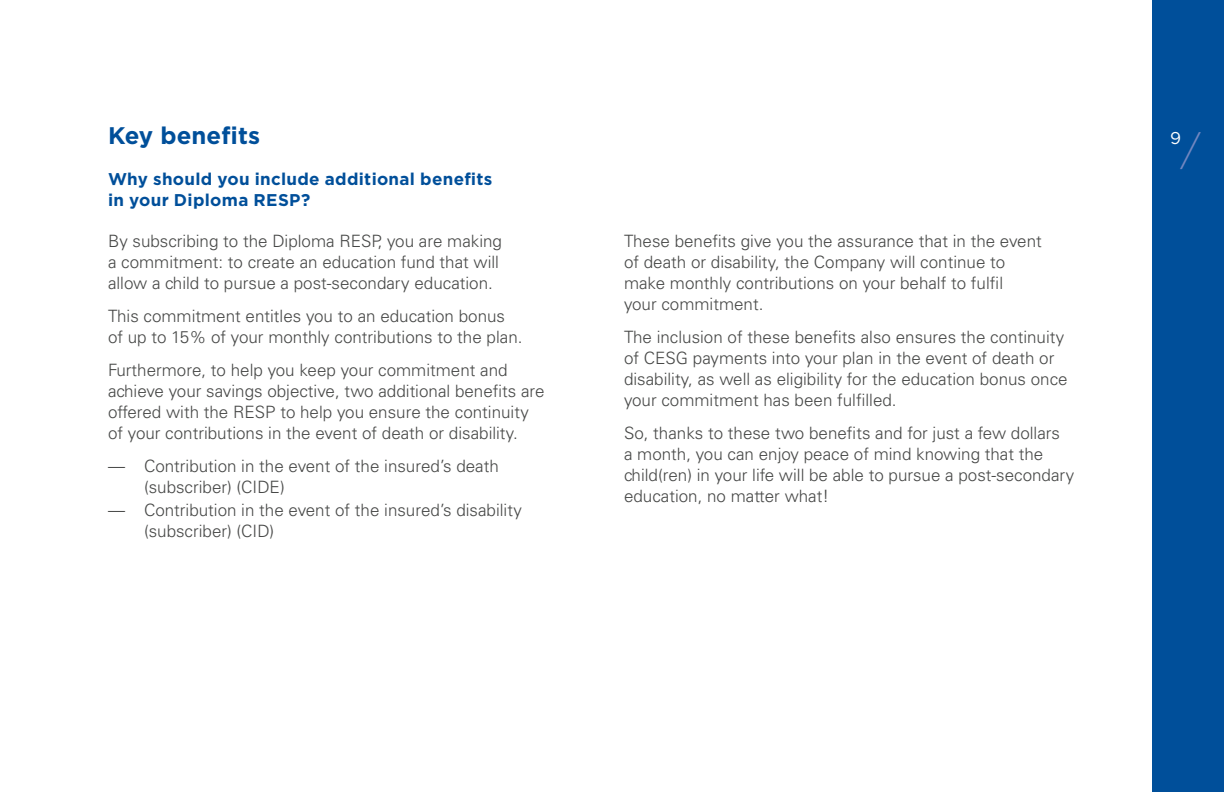
<style>
.page{position:relative;width:1224px;height:792px;background:#fff}
.page>*{position:absolute;margin:0;border:0;box-sizing:border-box;transform-origin:0 0}
.t1{font:300 40px "Gotham";color:#7287c0}
.t2{font:700 24px "Gotham";letter-spacing:.005em;color:#004f9a}
.t3{font:300 17px/21px "Univers";color:#474847}
.t4{font:700 17px/21px "Gotham";letter-spacing:.02em;color:#004f9a}
.t5{font:17px "Gotham";color:#fff}
</style>
<div class="page">
<div style="left:1152px;top:0;width:72px;height:792px;background:#004f9a"></div>
<h2 class="t2" style="left:108px;top:119px;width:154px">Key benefits</h2>
<p class="t4" style="left:108px;top:168px;width:386px">Why should you include additional benefits in your Diploma RESP?</p>
<p class="t3" style="left:108px;top:230px;width:396px">By subscribing to the Diploma RESP, you are making a commitment: to create an education fund that will allow a child to pursue a post-secondary education.</p>
<p class="t3" style="left:108px;top:305px;width:416px">This commitment entitles you to an education bonus of up to 15% of your monthly contributions to the plan.</p>
<p class="t3" style="left:108px;top:359px;width:438px">Furthermore, to help you keep your commitment and achieve your savings objective, two additional benefits are offered with the RESP to help you ensure the continuity of your contributions in the event of death or disability.</p>
<p class="t3" style="left:144px;top:455px;width:356px;text-indent:-36px">— Contribution in the event of the insured’s death (subscriber) (CIDE)</p>
<p class="t3" style="left:144px;top:499px;width:379px;text-indent:-36px">— Contribution in the event of the insured’s disability (subscriber) (CID)</p>
<p class="t3" style="left:624px;top:230px;width:419px">These benefits give you the assurance that in the event of death or disability, the Company will continue to make monthly contributions on your behalf to fulfil<br>your commitment.</p>
<p class="t3" style="left:624px;top:326px;width:445px">The inclusion of these benefits also ensures the continuity of CESG payments into your plan in the event of death or disability, as well as eligibility for the education bonus once your commitment has been fulfilled.</p>
<p class="t3" style="left:624px;top:422px;width:452px">So, thanks to these two benefits and for just a few dollars<br>a month, you can enjoy peace of mind knowing that the child(ren) in your life will be able to pursue a post-secondary education, no matter what!</p>
<p class="t5" style="left:1170px;top:127px;width:12px">9</p>
<h1 class="t1" style="left:1181px;top:124px;width:21px">/</h1>
</div>
